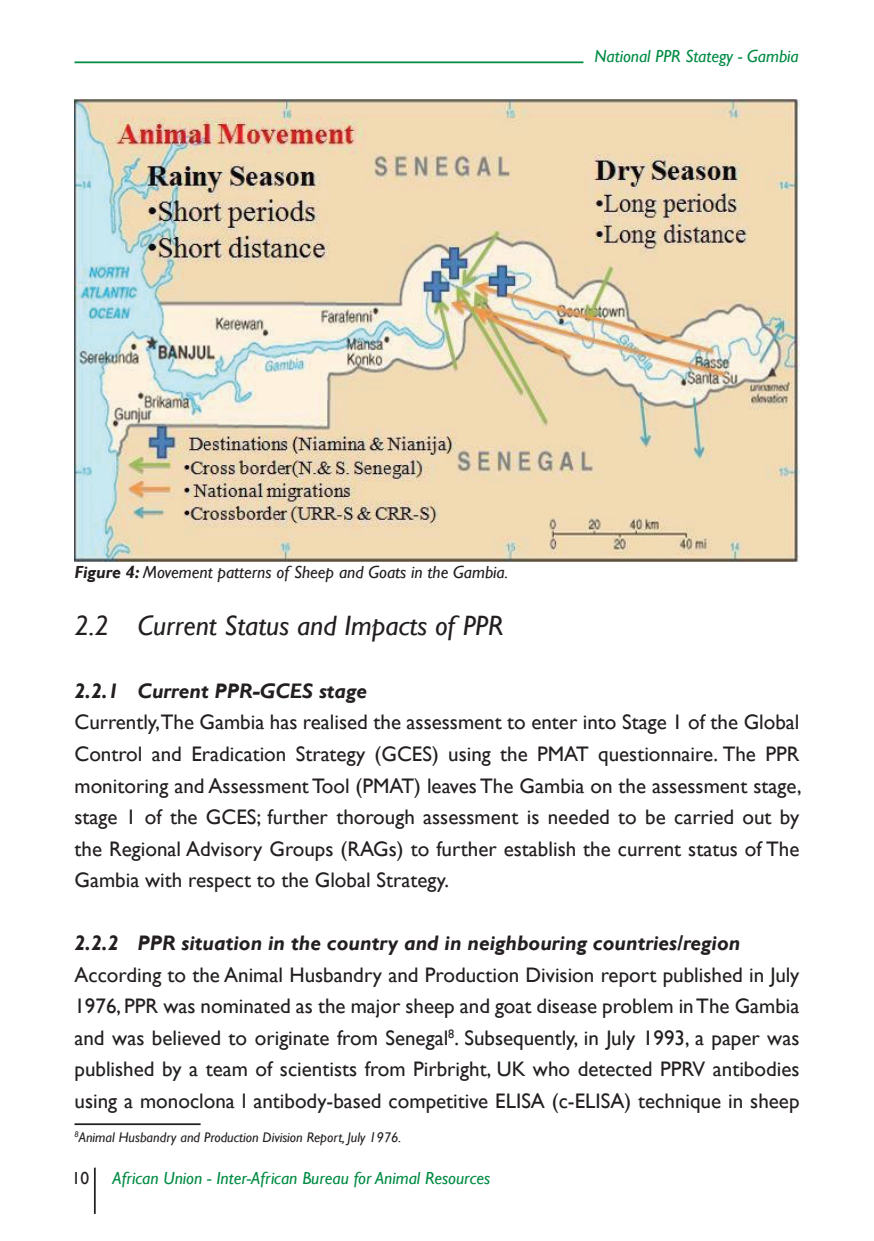
<style>
.page{position:relative;width:874px;height:1241px;background:#fff}
.page>*{position:absolute;margin:0;border:0;box-sizing:border-box;transform-origin:0 0}
.t1{font:italic 28px "Gill Sans";color:#231f20}
.t2{font:21px/31.5px "Gill Sans";color:#231f20;text-align:justify}
.t3{font:italic 700 21px "Gill Sans";color:#231f20}
.t4{font:italic 17.5px "Gill Sans";color:#008b43}
.t5{font:italic 17.5px "Gill Sans";color:#231f20}
.t6{font:17.5px "Gill Sans";color:#231f20}
.t7{font:italic 14px "Gill Sans";color:#231f20}
.s1{font-weight:700}
</style>
<div class="page">
<hr style="left:94px;top:1167px;width:2px;height:46px;background:#231f20">
<hr style="left:74px;top:61px;width:509px;height:2px;background:#008b43">
<img style="left:74px;top:99px;width:725px;height:462px">
<hr style="left:74px;top:1123px;width:126px;height:1px;background:#231f20">
<p class="t4" style="left:594px;top:46px;width:205px">National PPR Stategy - Gambia</p>
<p class="t5" style="left:74px;top:562px;width:435px"><span class="s1">Figure 4:</span> Movement patterns of Sheep and Goats in the Gambia.</p>
<h1 class="t1" style="left:74px;top:609px;width:430px">2.2 Current Status and Impacts of PPR</h1>
<p class="t3" style="left:74px;top:678px;width:294px">2.2.1 Current PPR-GCES stage</p>
<p class="t2" style="left:74px;top:707px;width:728px">Currently,The Gambia has realised the assessment to enter into Stage 1 of the Global Control and Eradication Strategy (GCES) using the PMAT questionnaire. The PPR monitoring and Assessment Tool (PMAT) leaves The Gambia on the assessment stage, stage 1 of the GCES; further thorough assessment is needed to be carried out by the Regional Advisory Groups (RAGs) to further establish the current status of The Gambia with respect to the Global Strategy.</p>
<p class="t3" style="left:74px;top:930px;width:667px">2.2.2 PPR situation in the country and in neighbouring countries/region</p>
<p class="t2" style="left:74px;top:959px;width:726px">According to the Animal Husbandry and Production Division report published in July 1976, PPR was nominated as the major sheep and goat disease problem in The Gambia and was believed to originate from Senegal<sup>8</sup>. Subsequently, in July 1993, a paper was published by a team of scientists from Pirbright, UK who detected PPRV antibodies using a monoclona l antibody-based competitive ELISA (c-ELISA) technique in sheep</p>
<p class="t7" style="left:74px;top:1128px;width:328px"><sup>8</sup>Animal Husbandry and Production Division Report, July 1976.</p>
<p class="t6" style="left:72px;top:1167px;width:19px">10</p>
<p class="t4" style="left:112px;top:1167px;width:379px">African Union - Inter-African Bureau for Animal Resources</p>
</div>
